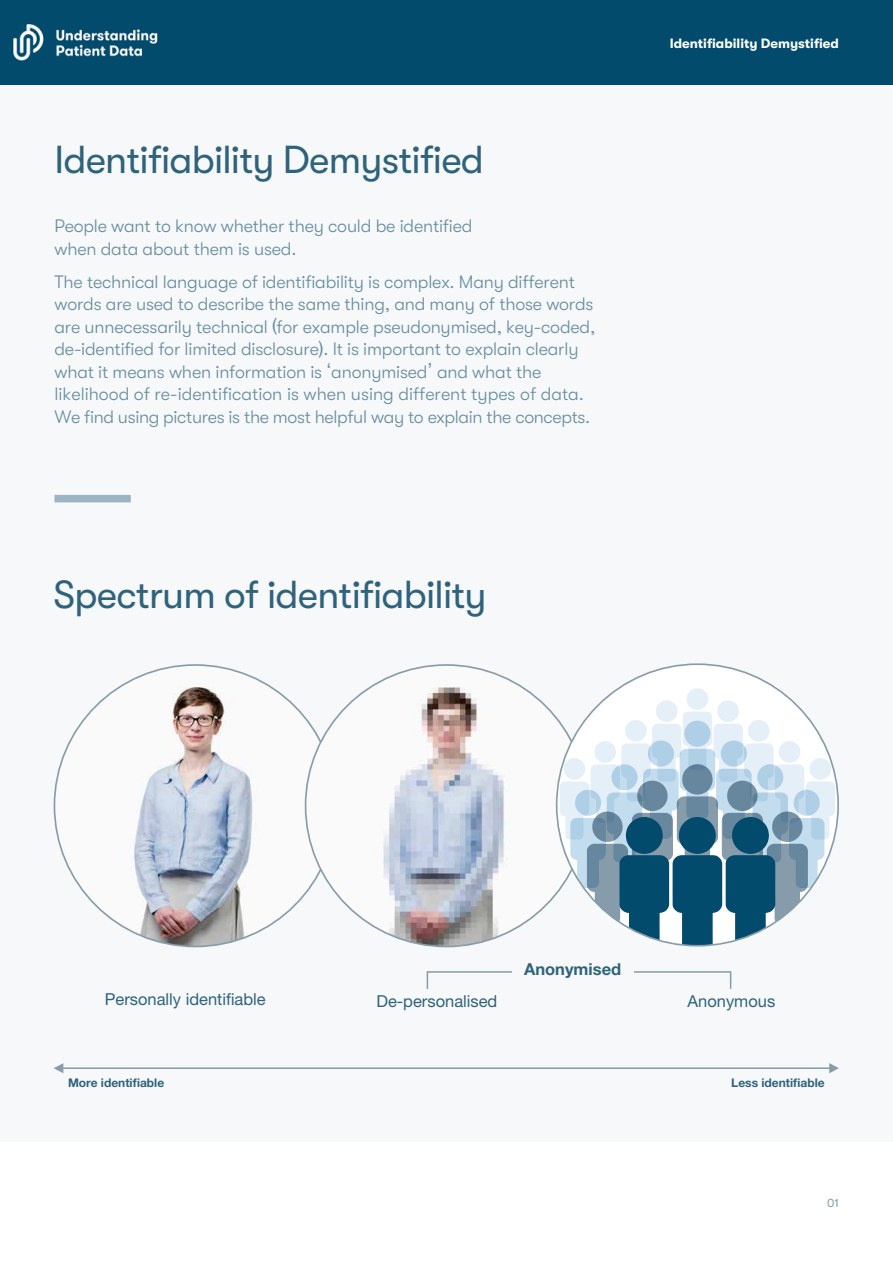
<style>
.page{position:relative;width:893px;height:1263px;background:#fff}
.page>*{position:absolute;margin:0;border:0;box-sizing:border-box;transform-origin:0 0}
.t1{font:39px "GT Walsheim Pro Trial";letter-spacing:-.02em;color:#2f637c}
.t2{font:300 18px/22.5px "GT Walsheim Pro Trial";letter-spacing:-.01em;color:#658c9f}
.t3{font:16.5px "Helvetica Neue LT";color:#2f637c}
.t4{font:700 16.5px "Helvetica Neue LT";color:#2f637c}
.t5{font:700 13.5px "GT Walsheim Pro Trial";color:#fff}
.t6{font:700 12px "Helvetica Neue LT";color:#2f637c}
.t7{font:12px "GT Walsheim Pro Trial";color:#869caa}
.s1{font-family:"Helvetica Neue LT";font-weight:400}
</style>
<div class="page">
<div style="left:0;top:0;width:893px;height:85px;background:#024b6c"></div>
<img style="left:13px;top:24px;width:145px;height:37px">
<div style="left:0;top:85px;width:893px;height:1057px;background:#f6f8f9"></div>
<div style="left:54px;top:495px;width:77px;height:7px;background:#9bb3c3"></div>
<img style="left:54px;top:665px;width:282px;height:281px;border-radius:141px">
<img style="left:306px;top:665px;width:281px;height:281px;border-radius:141px">
<div style="left:557px;top:664px;width:281px;height:282px;background:#fff;border-radius:50%"></div>
<div style="left:656px;top:700px;width:22px;height:22px;background:#e5eff7;border-radius:50%"></div>
<div style="left:686px;top:688px;width:22px;height:22px;background:#e5eff7;border-radius:50%"></div>
<div style="left:717px;top:700px;width:22px;height:22px;background:#e5eff7;border-radius:50%"></div>
<svg style="left:560px;top:712px;width:275px;height:234px"></svg>
<div style="left:427px;top:971px;width:304px;height:19px;border:2px solid #869caa"></div>
<div style="left:512px;top:962px;width:122px;height:16px;background:#f6f8f9"></div>
<hr style="left:62px;top:1067px;width:771px;height:2px;background:#869caa">
<svg style="left:54px;top:1063px;width:9px;height:10px"></svg>
<svg style="left:829px;top:1063px;width:10px;height:10px"></svg>
<h1 class="t1" style="left:54px;top:146px;width:431px">Identifiability Demystified</h1>
<p class="t2" style="left:54px;top:216px;width:420px">People want to know whether they could be identified when data about them is used.</p>
<p class="t2" style="left:54px;top:272px;width:542px">The technical language of identifiability is complex. Many different words are used to describe the same thing, and many of those words are unnecessarily technical <span class="s1">(</span>for example pseudonymised, key-coded, de-identified for limited disclosure<span class="s1">)</span>. It is important to explain clearly what it means when information is <span class="s1">‘</span>anonymised<span class="s1">’</span> and what the likelihood of re-identification is when using different types of data.<br>We find using pictures is the most helpful way to explain the concepts.</p>
<h1 class="t1" style="left:54px;top:580px;width:435px">Spectrum of identifiability</h1>
<p class="t5" style="left:670px;top:38px;width:171px">Identifiability Demystified</p>
<p class="t3" style="left:105px;top:989px;width:163px">Personally identifiable</p>
<p class="t3" style="left:376px;top:991px;width:123px">De-personalised</p>
<p class="t4" style="left:524px;top:959px;width:99px">Anonymised</p>
<p class="t3" style="left:687px;top:991px;width:89px">Anonymous</p>
<p class="t6" style="left:68px;top:1076px;width:98px">More identifiable</p>
<p class="t6" style="left:731px;top:1076px;width:95px">Less identifiable</p>
<p class="t7" style="left:827px;top:1198px;width:13px">01</p>
</div>
